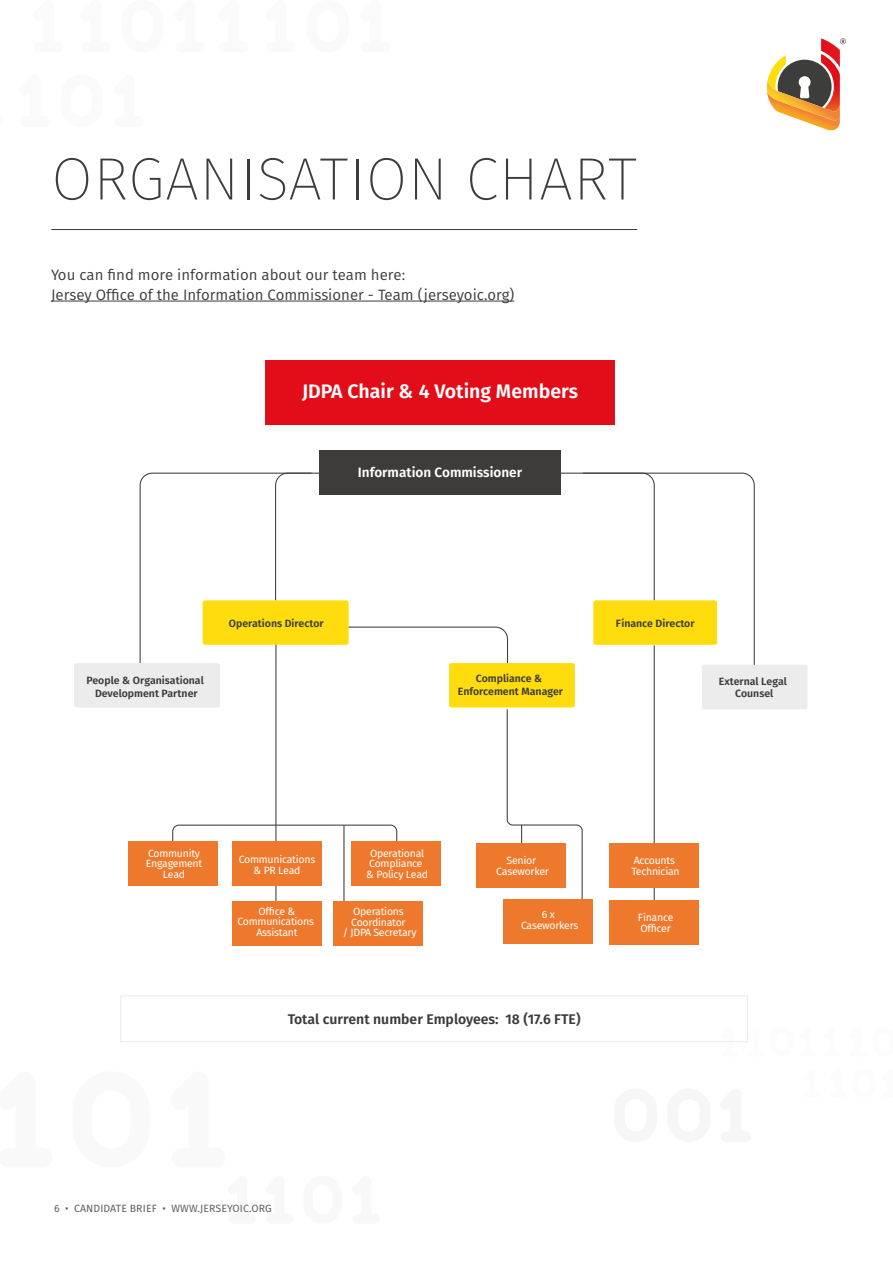
<style>
.page{position:relative;width:893px;height:1263px;background:#fff}
.page>*{position:absolute;margin:0;border:0;box-sizing:border-box;transform-origin:0 0}
.t1{font:200 60px "Fira Sans";letter-spacing:.01em;color:#3c3c3b}
.t2{font:600 19.5px "Fira Sans";color:#fff}
.t3{font:15px/19.5px "Fira Sans";color:#3c3c3b}
.t4{font:600 13.95px "Fira Sans";color:#3d3c3b}
.t5{font:600 13.5px "Fira Sans";color:#fff}
.t6{font:10.5px/10.5px "Fira Sans";letter-spacing:-.025em;color:#fff;text-align:center}
.t7{font:600 10.5px/12.6px "Fira Sans";color:#3d3c3b;text-align:center}
.t8{font:10.5px "Fira Sans";letter-spacing:.01em;color:#63605f}
</style>
<div class="page">
<svg style="left:767px;top:38px;width:79px;height:93px"></svg>
<hr style="left:51px;top:229px;width:586px;height:1px;background:#3c3c3b">
<hr style="left:51px;top:301px;width:463px;height:1px;background:#3c3c3b">
<svg style="left:139px;top:472px;width:616px;height:432px"></svg>
<div style="left:265px;top:360px;width:350px;height:64px;background:#e20d18"></div>
<div style="left:319px;top:450px;width:242px;height:45px;background:#3d3c3b"></div>
<div style="left:203px;top:600px;width:146px;height:45px;background:#ffdc0e;border-radius:3px"></div>
<div style="left:449px;top:663px;width:126px;height:44px;background:#ffdc0e;border-radius:2px"></div>
<div style="left:74px;top:663px;width:146px;height:44px;background:#ececec;border-radius:3px"></div>
<div style="left:128px;top:841px;width:89px;height:44px;background:#ee792c"></div>
<div style="left:232px;top:841px;width:90px;height:44px;background:#ee792c"></div>
<div style="left:351px;top:841px;width:90px;height:44px;background:#ee792c"></div>
<div style="left:232px;top:901px;width:90px;height:45px;background:#ee792c"></div>
<div style="left:334px;top:901px;width:89px;height:45px;background:#ee792c"></div>
<div style="left:593px;top:600px;width:124px;height:45px;background:#ffdc0e;border-radius:2px"></div>
<div style="left:476px;top:843px;width:90px;height:45px;background:#ee792c"></div>
<div style="left:609px;top:843px;width:90px;height:45px;background:#ee792c"></div>
<div style="left:609px;top:900px;width:90px;height:44px;background:#ee792c"></div>
<div style="left:503px;top:900px;width:90px;height:44px;background:#ee792c"></div>
<div style="left:702px;top:665px;width:105px;height:44px;background:#ececec;border-radius:2px"></div>
<div style="left:120px;top:995px;width:628px;height:47px;border:1px solid #ececec"></div>
<h1 class="t1" style="left:51px;top:136px;width:587px">ORGANISATION CHART</h1>
<h3 class="t3" style="left:51px;top:265px;width:465px">You can find more information about our team here:<br>Jersey Office of the Information Commissioner - Team (jerseyoic.org)</h3>
<h2 class="t2" style="left:302px;top:377px;width:278px">JDPA Chair &amp; 4 Voting Members</h2>
<p class="t5" style="left:358px;top:463px;width:166px">Information Commissioner</p>
<p class="t7" style="left:229px;top:617px;width:96px">Operations Director</p>
<p class="t7" style="left:616px;top:617px;width:80px">Finance Director</p>
<p class="t7" style="left:458px;top:672px;width:107px">Compliance &amp;<br>Enforcement Manager</p>
<p class="t7" style="left:86px;top:674px;width:119px">People &amp; Organisational<br>Development Partner</p>
<p class="t7" style="left:719px;top:675px;width:70px">External Legal<br>Counsel</p>
<p class="t6" style="left:146px;top:848px;width:58px">Community<br>Engagement<br>Lead</p>
<p class="t6" style="left:366px;top:848px;width:63px">Operational<br>Compliance &amp; Policy Lead</p>
<p class="t6" style="left:496px;top:855px;width:54px">Senior<br>Caseworker</p>
<p class="t6" style="left:631px;top:855px;width:50px;text-align:left">Accounts<br>Technician</p>
<p class="t6" style="left:638px;top:912px;width:37px;text-align:left">Finance<br>Officer</p>
<p class="t6" style="left:239px;top:854px;width:78px">Communications &amp; PR Lead</p>
<p class="t6" style="left:237px;top:906px;width:78px">Office &amp;<br>Communications<br>Assistant</p>
<p class="t6" style="left:343px;top:906px;width:75px">Operations<br>Coordinator<br>/ JDPA Secretary</p>
<p class="t6" style="left:521px;top:909px;width:59px">6 x<br>Caseworkers</p>
<h3 class="t4" style="left:288px;top:1009px;width:295px">Total current number Employees: 18 (17.6 FTE)</h3>
<p class="t8" style="left:54px;top:1200px;width:219px">6 • CANDIDATE BRIEF • WWW.JERSEYOIC.ORG</p>
</div>
